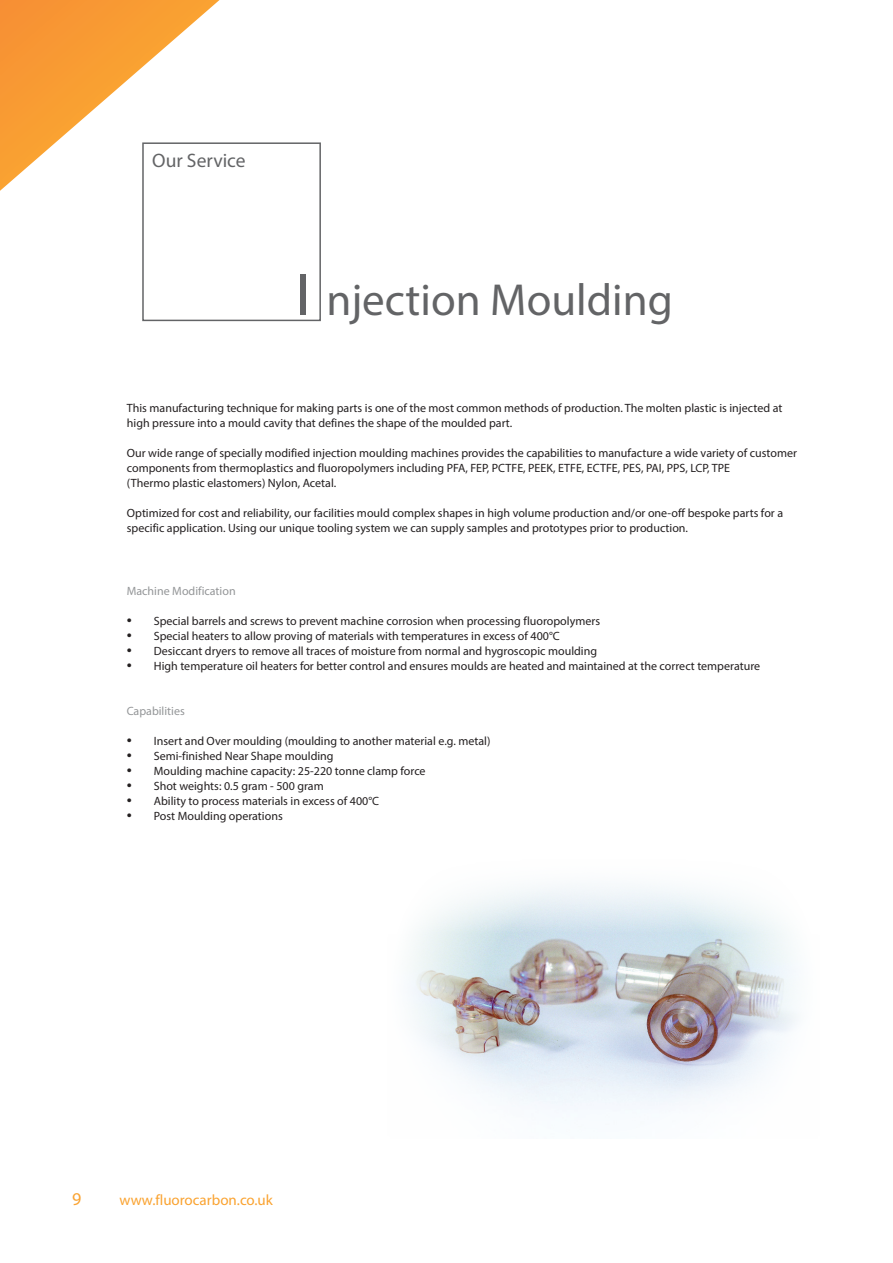
<style>
.page{position:relative;width:893px;height:1263px;background:#fff}
.page>*{position:absolute;margin:0;border:0;box-sizing:border-box;transform-origin:0 0}
.ParaStyle06-Leading{font:60px "Myriad Pro";color:#636466}
.ParaStyle06-Leading-2{font:45px "Myriad Pro";color:#636466}
.ParaStyle06-Leading-3{font:19.5px "Myriad Pro";color:#636466}
.ParaStyle01-Leading{font:18px "Myriad Pro";color:#faa331}
.ParaStyle01-Leading-2{font:15px "Myriad Pro";color:#faa331}
.ParaStyle06-Leading-4{font:12px/15px "Myriad Pro";color:#231f20}
.ParaStyle06-Leading-5{font:12px "Myriad Pro";color:#949698}
.s1{font-size:18px}
</style>
<div class="page">
<div style="left:142px;top:142px;width:179px;height:179px;border:2px solid #636466"></div>
<svg style="left:0;top:0;width:219px;height:191px"></svg>
<img style="left:410px;top:886px;width:388px;height:224px">
<p class="ParaStyle06-Leading-3" style="left:152px;top:149px;width:95px">Our Service</p>
<p class="ParaStyle06-Leading" style="left:296px;top:258px;width:16px">I</p>
<p class="ParaStyle06-Leading-2" style="left:326px;top:272px;width:348px">njection Moulding</p>
<p class="ParaStyle06-Leading-4" style="left:127px;top:401px;width:657px">This manufacturing technique for making parts is one of the most common methods of production. The molten plastic is injected at high pressure into a mould cavity that defines the shape of the moulded part.</p>
<p class="ParaStyle06-Leading-4" style="left:127px;top:446px;width:672px">Our wide range of specially modified injection moulding machines provides the capabilities to manufacture a wide variety of customer components from thermoplastics and fluoropolymers including PFA, FEP, PCTFE, PEEK, ETFE, ECTFE, PES, PAI, PPS, LCP, TPE<br>(Thermo plastic elastomers) Nylon, Acetal.</p>
<p class="ParaStyle06-Leading-4" style="left:127px;top:506px;width:658px">Optimized for cost and reliability, our facilities mould complex shapes in high volume production and/or one-off bespoke parts for a specific application. Using our unique tooling system we can supply samples and prototypes prior to production.</p>
<p class="ParaStyle06-Leading-5" style="left:127px;top:584px;width:110px">Machine Modification</p>
<p class="ParaStyle06-Leading-4" style="left:127px;top:614px;width:475px"><span class="s1">•</span> Special barrels and screws to prevent machine corrosion when processing fluoropolymers</p>
<p class="ParaStyle06-Leading-4" style="left:127px;top:629px;width:435px"><span class="s1">•</span> Special heaters to allow proving of materials with temperatures in excess of 400°C</p>
<p class="ParaStyle06-Leading-4" style="left:127px;top:644px;width:472px"><span class="s1">•</span> Desiccant dryers to remove all traces of moisture from normal and hygroscopic moulding</p>
<p class="ParaStyle06-Leading-4" style="left:127px;top:659px;width:635px"><span class="s1">•</span> High temperature oil heaters for better control and ensures moulds are heated and maintained at the correct temperature</p>
<p class="ParaStyle06-Leading-5" style="left:127px;top:704px;width:60px">Capabilities</p>
<p class="ParaStyle06-Leading-4" style="left:127px;top:734px;width:365px"><span class="s1">•</span> Insert and Over moulding (moulding to another material e.g. metal)</p>
<p class="ParaStyle06-Leading-4" style="left:127px;top:749px;width:208px"><span class="s1">•</span> Semi-finished Near Shape moulding</p>
<p class="ParaStyle06-Leading-4" style="left:127px;top:764px;width:300px"><span class="s1">•</span> Moulding machine capacity: 25-220 tonne clamp force</p>
<p class="ParaStyle06-Leading-4" style="left:127px;top:779px;width:198px"><span class="s1">•</span> Shot weights: 0.5 gram - 500 gram</p>
<p class="ParaStyle06-Leading-4" style="left:127px;top:794px;width:254px"><span class="s1">•</span> Ability to process materials in excess of 400°C</p>
<p class="ParaStyle06-Leading-4" style="left:127px;top:809px;width:157px"><span class="s1">•</span> Post Moulding operations</p>
<p class="ParaStyle01-Leading" style="left:72px;top:1187px;width:11px">9</p>
<p class="ParaStyle01-Leading-2" style="left:119px;top:1190px;width:155px">www.fluorocarbon.co.uk</p>
</div>
